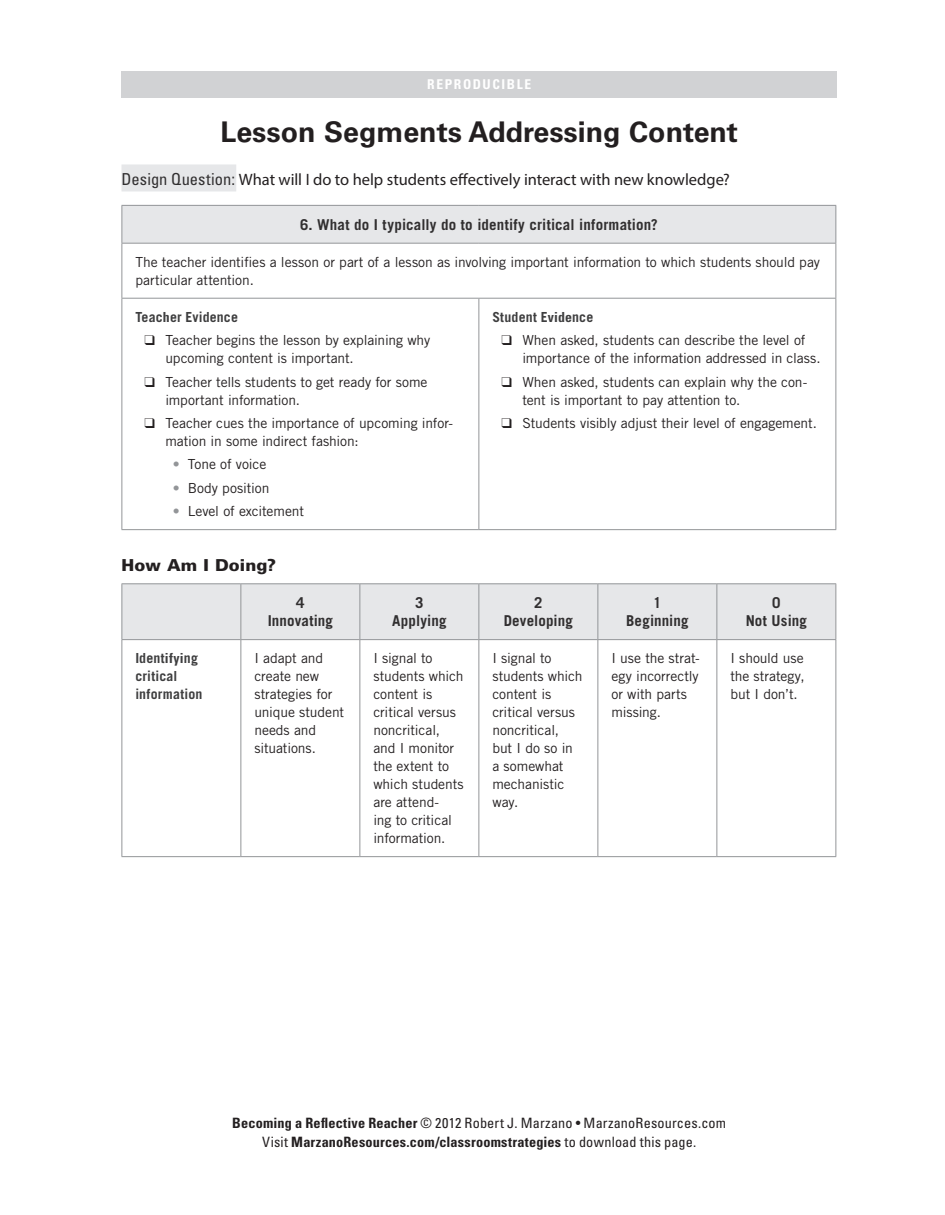
<style>
.page{position:relative;width:945px;height:1215px;background:#fff}
.page>*{position:absolute;margin:0;border:0;box-sizing:border-box;transform-origin:0 0}
.Reproducible_Title{font:700 28.5px "Univers LT Std";color:#231f20}
._1_Compendium_Framed{font:16.5px "Myriad Pro";color:#231f20}
._1_Repro_Heading_1{font:900 16.5px "Univers LT Std";letter-spacing:.005em;color:#231f20}
._1_Table_Column_Head{font:700 15px "Trade Gothic LT Std";letter-spacing:.015em;color:#312f30}
.Table_Column_Header{font:700 15px/18px "Trade Gothic LT Std";letter-spacing:.01em;color:#312f30;text-align:center}
.t1{font:700 condensed 14.25px/19.5px "Univers LT Std";letter-spacing:.015em;color:#231f20;text-align:center}
.Table_Text{font:13.8px/18px "Trade Gothic LT Std";letter-spacing:-.005em;color:#231f20}
._1_Table_Text{font:13.8px/18px "Trade Gothic LT Std";letter-spacing:-.005em;color:#231f20}
._1_Table_Row_Header{font:700 13.8px/18px "Trade Gothic LT Std";letter-spacing:.01em;color:#3e3e3f}
.t2{font:700 condensed 13.5px "Univers LT Std";letter-spacing:.115em;color:#fff}
.s1{font-family:"Univers LT Std";font-stretch:condensed;color:#312f30}
.s2{font-family:"Univers LT Std";font-stretch:condensed}
.s3{color:#939598}
.s4{font-weight:400}
</style>
<div class="page">
<div style="left:122px;top:71px;width:715px;height:27px;background:#d1d2d4"></div>
<div style="left:122px;top:164px;width:114px;height:27px;background:#e6e7e9"></div>
<div style="left:122px;top:205px;width:714px;height:38px;background:#e6e7e9"></div>
<hr style="left:478px;top:299px;width:1px;height:230px;background:#939598">
<hr style="left:122px;top:205px;width:357px;height:1px;background:#939598">
<hr style="left:122px;top:206px;width:1px;height:37px;background:#939598">
<hr style="left:479px;top:205px;width:357px;height:1px;background:#939598">
<hr style="left:836px;top:206px;width:1px;height:37px;background:#939598">
<hr style="left:122px;top:243px;width:357px;height:1px;background:#939598">
<hr style="left:479px;top:243px;width:357px;height:1px;background:#939598">
<hr style="left:122px;top:244px;width:1px;height:54px;background:#939598">
<hr style="left:836px;top:244px;width:1px;height:54px;background:#939598">
<hr style="left:122px;top:298px;width:357px;height:1px;background:#939598">
<hr style="left:122px;top:299px;width:1px;height:230px;background:#939598">
<hr style="left:479px;top:298px;width:357px;height:1px;background:#939598">
<hr style="left:836px;top:299px;width:1px;height:230px;background:#939598">
<hr style="left:122px;top:529px;width:357px;height:1px;background:#939598">
<hr style="left:479px;top:529px;width:357px;height:1px;background:#939598">
<div style="left:123px;top:584px;width:713px;height:55px;background:#e6e7e9"></div>
<hr style="left:122px;top:583px;width:119px;height:1px;background:#939598">
<hr style="left:122px;top:584px;width:1px;height:55px;background:#939598">
<hr style="left:241px;top:583px;width:119px;height:1px;background:#939598">
<hr style="left:240px;top:584px;width:1px;height:55px;background:#939598">
<hr style="left:360px;top:583px;width:119px;height:1px;background:#939598">
<hr style="left:360px;top:584px;width:1px;height:55px;background:#939598">
<hr style="left:479px;top:583px;width:119px;height:1px;background:#939598">
<hr style="left:478px;top:584px;width:1px;height:55px;background:#939598">
<hr style="left:598px;top:583px;width:119px;height:1px;background:#939598">
<hr style="left:597px;top:584px;width:1px;height:55px;background:#939598">
<hr style="left:717px;top:583px;width:119px;height:1px;background:#939598">
<hr style="left:717px;top:584px;width:1px;height:55px;background:#939598">
<hr style="left:836px;top:584px;width:1px;height:55px;background:#939598">
<hr style="left:122px;top:639px;width:119px;height:1px;background:#939598">
<hr style="left:122px;top:640px;width:1px;height:216px;background:#939598">
<hr style="left:241px;top:639px;width:119px;height:1px;background:#939598">
<hr style="left:240px;top:640px;width:1px;height:216px;background:#939598">
<hr style="left:360px;top:639px;width:119px;height:1px;background:#939598">
<hr style="left:360px;top:640px;width:1px;height:216px;background:#939598">
<hr style="left:479px;top:639px;width:119px;height:1px;background:#939598">
<hr style="left:478px;top:640px;width:1px;height:216px;background:#939598">
<hr style="left:598px;top:639px;width:119px;height:1px;background:#939598">
<hr style="left:597px;top:640px;width:1px;height:216px;background:#939598">
<hr style="left:717px;top:639px;width:119px;height:1px;background:#939598">
<hr style="left:717px;top:640px;width:1px;height:216px;background:#939598">
<hr style="left:836px;top:640px;width:1px;height:216px;background:#939598">
<hr style="left:122px;top:856px;width:119px;height:1px;background:#939598">
<hr style="left:241px;top:856px;width:119px;height:1px;background:#939598">
<hr style="left:360px;top:856px;width:119px;height:1px;background:#939598">
<hr style="left:479px;top:856px;width:119px;height:1px;background:#939598">
<hr style="left:598px;top:856px;width:119px;height:1px;background:#939598">
<hr style="left:717px;top:856px;width:119px;height:1px;background:#939598">
<p class="t2" style="left:427px;top:76px;width:106px">REPRODUCIBLE</p>
<p class="Reproducible_Title" style="left:220px;top:115px;width:519px">Lesson Segments Addressing Content</p>
<p class="_1_Compendium_Framed" style="left:122px;top:169px;width:610px"><span class="s1">Design Question:</span> What will I do to help students effectively interact with new knowledge?</p>
<p class="_1_Table_Column_Head" style="left:300px;top:215px;width:359px">6. What do I typically do to identify critical information?</p>
<p class="_1_Table_Text" style="left:135px;top:253px;width:686px">The teacher identifies a lesson or part of a lesson as involving important information to which students should pay particular attention.</p>
<p class="_1_Table_Row_Header" style="left:135px;top:308px;width:104px">Teac<span class="s2">h</span>er Evidence</p>
<p class="Table_Text" style="left:165px;top:331px;width:266px;text-indent:-21px">❑ Teacher begins the lesson by explaining why upcoming content is important.</p>
<p class="Table_Text" style="left:165px;top:372px;width:264px;text-indent:-21px">❑ Teacher tells students to get ready for some important information.</p>
<p class="Table_Text" style="left:165px;top:414px;width:289px;text-indent:-21px">❑ Teacher cues the importance of upcoming infor&shy;mation in some indirect fashion:</p>
<p class="Table_Text" style="left:173px;top:455px;width:95px"><span class="s3">•</span> Tone of voice</p>
<p class="Table_Text" style="left:173px;top:479px;width:98px"><span class="s3">•</span> Body position</p>
<p class="Table_Text" style="left:173px;top:502px;width:133px"><span class="s3">•</span> Level of excitement</p>
<p class="_1_Table_Row_Header" style="left:492px;top:308px;width:102px">Student E<span class="s2">vide</span>nce</p>
<p class="Table_Text" style="left:522px;top:331px;width:300px;text-indent:-21px">❑ When asked, students can describe the level of importance of the information addressed in class.</p>
<p class="Table_Text" style="left:522px;top:372px;width:287px;text-indent:-21px">❑ When asked, students can explain why the con&shy;tent is important to pay attention to.</p>
<p class="Table_Text" style="left:501px;top:414px;width:317px">❑ Students visibly adjust their level of engagement.</p>
<p class="_1_Repro_Heading_1" style="left:122px;top:555px;width:156px">How Am I Doing?</p>
<p class="Table_Column_Header" style="left:268px;top:594px;width:67px">4<br>Innovating</p>
<p class="Table_Column_Header" style="left:392px;top:594px;width:56px">3<br>Applying</p>
<p class="Table_Column_Header" style="left:504px;top:594px;width:71px">2<br>Developing</p>
<p class="Table_Column_Header" style="left:626px;top:594px;width:64px">1<br>Beginning</p>
<p class="Table_Column_Header" style="left:746px;top:594px;width:63px">0<br>Not Using</p>
<p class="_1_Table_Row_Header" style="left:135px;top:649px;width:69px">Ident<span class="s2">ifyi</span>ng critical information</p>
<p class="Table_Text" style="left:254px;top:649px;width:91px">I adapt and create new strategies for unique student needs and situations.</p>
<p class="Table_Text" style="left:373px;top:649px;width:92px">I signal to students which content is critical versus noncritical, and I monitor the extent to which students are attend-<br>ing to critical information.</p>
<p class="Table_Text" style="left:492px;top:649px;width:92px">I signal to students which content is critical versus noncritical,<br>but I do so in a somewhat mechanistic way.</p>
<p class="Table_Text" style="left:611px;top:649px;width:90px">I use the strat&shy;egy incorrectly or with parts missing.</p>
<p class="Table_Text" style="left:730px;top:649px;width:76px;text-align:justify">I should use the strategy, but I don’t.</p>
<p class="t1" style="left:232px;top:1113px;width:495px">Becoming a Reflective Reacher <span class="s4">© 2012 Robert J. Marzano • MarzanoResources.com<br>Visit</span> MarzanoResources.com/classroomstrategies <span class="s4">to download this page.</span></p>
</div>
